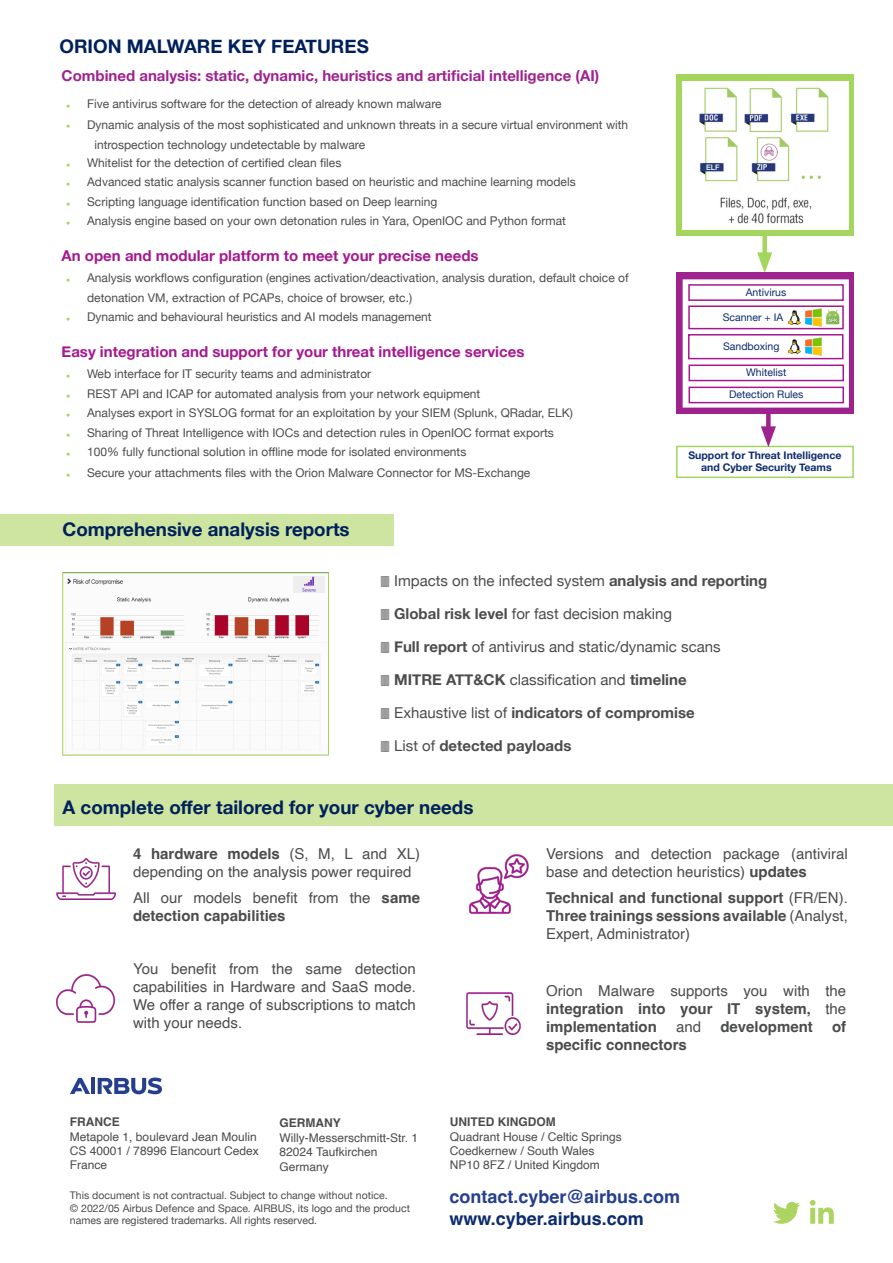
<style>
.page{position:relative;width:893px;height:1263px;background:#fff}
.page>*{position:absolute;margin:0;border:0;box-sizing:border-box;transform-origin:0 0}
.t1{font:700 18.75px "Helvetica Neue";color:#00205b}
.t2{font:700 18px "Helvetica";color:#253f8e}
.t3{font:700 18px "Helvetica";color:#0d2b6d}
.t4{font:15px/18px "Helvetica";color:#4b4c4d}
.t5{font:700 15px/18px "Helvetica";color:#4b4c4d;text-align:justify}
.Puce_2{font:15px "Helvetica Neue";color:#4b4c4d}
.Puce_2-2{font:700 15px "Helvetica Neue";color:#a51890}
.Puce_2-3{font:700 15px "Helvetica Neue";color:#4b4c4d}
.Puce_2-4{font:700 15px "Helvetica Neue";color:#9f238e}
.t6{font:12px/19.5px "Helvetica Neue";color:#4b4c4d}
.t7{font:12px/14.4px "Helvetica";color:#4b4c4d}
.t8{font:700 12px "Helvetica";color:#4b4c4d}
.t9{font:10.5px/12.6px "Helvetica Neue";color:#4b4c4d}
.t10{font:10.5px "Helvetica Neue";color:#0d2b6d}
.t11{font:700 10.5px "Helvetica Neue";color:#0d2b6d}
.t12{font:500 7.5px "Helvetica Neue";color:#fff}
.s1{font-size:13.5px;color:#a4d65e}
.s2{font-weight:700}
.s3{font-weight:400}
</style>
<div class="page">
<div style="left:54px;top:784px;width:839px;height:42px;background:#cde5a0"></div>
<div style="left:676px;top:74px;width:178px;height:162px;background:#a4d65e"></div>
<div style="left:0;top:514px;width:393px;height:31px;background:#cde5a0"></div>
<img style="left:683px;top:82px;width:166px;height:148px">
<div style="left:762px;top:235px;width:5px;height:26px;background:#a4d65e"></div>
<svg style="left:757px;top:252px;width:15px;height:21px"></svg>
<div style="left:676px;top:273px;width:178px;height:141px;background:#9f238e"></div>
<img style="left:761px;top:143px;width:16px;height:17px">
<div style="left:683px;top:279px;width:166px;height:129px;background:#fff;border:2px solid #fff"></div>
<div style="left:688px;top:284px;width:156px;height:17px;border:2px solid #a51890"></div>
<img style="left:67px;top:578px;width:260px;height:65px">
<div style="left:62px;top:572px;width:267px;height:183px;border:1px solid #a4d65e"></div>
<img style="left:293px;top:576px;width:32px;height:17px">
<img style="left:56px;top:859px;width:59px;height:40px">
<img style="left:56px;top:974px;width:59px;height:49px">
<img style="left:469px;top:855px;width:59px;height:58px">
<img style="left:467px;top:993px;width:54px;height:41px">
<div style="left:688px;top:305px;width:156px;height:24px;border:2px solid #a51890"></div>
<div style="left:688px;top:334px;width:155px;height:25px;border:2px solid #a51890"></div>
<div style="left:688px;top:364px;width:156px;height:17px;border:2px solid #a51890"></div>
<div style="left:688px;top:387px;width:156px;height:16px;border:2px solid #a51890"></div>
<div style="left:676px;top:446px;width:178px;height:32px;border:2px solid #a4d65e"></div>
<div style="left:766px;top:413px;width:5px;height:22px;background:#9f238e"></div>
<svg style="left:761px;top:426px;width:15px;height:21px"></svg>
<img style="left:65px;top:642px;width:261px;height:111px">
<div style="left:702px;top:163px;width:19px;height:8px;background:#233b79;border:2px solid #233b79"></div>
<img style="left:826px;top:310px;width:14px;height:15px">
<img style="left:788px;top:339px;width:13px;height:15px">
<img style="left:805px;top:338px;width:17px;height:18px">
<img style="left:788px;top:310px;width:13px;height:15px">
<img style="left:804px;top:309px;width:19px;height:18px">
<hr style="left:91px;top:1078px;width:4px;height:16px;background:#253f8e">
<svg style="left:70px;top:1078px;width:20px;height:16px"></svg>
<svg style="left:98px;top:1077px;width:64px;height:17px"></svg>
<svg style="left:773px;top:1202px;width:27px;height:22px"></svg>
<svg style="left:810px;top:1200px;width:24px;height:24px"></svg>
<p class="t1" style="left:60px;top:32px;width:311px">ORION MALWARE KEY FEATURES</p>
<p class="Puce_2-4" style="left:62px;top:64px;width:539px">Combined analysis: static, dynamic, heuristics and artificial intelligence (AI)</p>
<p class="t6" style="left:66px;top:95px;width:377px"><span class="s1">•</span> Five antivirus software for the detection of already known malware</p>
<p class="t6" style="left:94px;top:116px;width:535px;text-indent:-28px"><span class="s1">•</span> Dynamic analysis of the most sophisticated and unknown threats in a secure virtual environment with introspection technology undetectable by malware</p>
<p class="t6" style="left:66px;top:153px;width:277px"><span class="s1">•</span> Whitelist for the detection of certified clean files</p>
<p class="t6" style="left:66px;top:173px;width:511px"><span class="s1">•</span> Advanced static analysis scanner function based on heuristic and machine learning models</p>
<p class="t6" style="left:66px;top:192px;width:373px"><span class="s1">•</span> Scripting language identification function based on Deep learning</p>
<p class="t6" style="left:66px;top:212px;width:502px"><span class="s1">•</span> Analysis engine based on your own detonation rules in Yara, OpenIOC and Python format</p>
<p class="Puce_2-2" style="left:62px;top:244px;width:418px">An open and modular platform to meet your precise needs</p>
<p class="t6" style="left:87px;top:269px;width:543px;text-indent:-21px"><span class="s1">•</span> Analysis workflows configuration (engines activation/deactivation, analysis duration, default choice of detonation VM, extraction of PCAPs, choice of browser, etc.)</p>
<p class="t6" style="left:66px;top:308px;width:367px"><span class="s1">•</span> Dynamic and behavioural heuristics and AI models management</p>
<p class="Puce_2-2" style="left:62px;top:340px;width:464px">Easy integration and support for your threat intelligence services</p>
<p class="t6" style="left:66px;top:365px;width:307px"><span class="s1">•</span> Web interface for IT security teams and administrator</p>
<p class="t6" style="left:66px;top:384px;width:416px"><span class="s1">•</span> REST API and ICAP for automated analysis from your network equipment</p>
<p class="t6" style="left:66px;top:404px;width:508px"><span class="s1">•</span> Analyses export in SYSLOG format for an exploitation by your SIEM (Splunk, QRadar, ELK)</p>
<p class="t6" style="left:66px;top:423px;width:489px"><span class="s1">•</span> Sharing of Threat Intelligence with IOCs and detection rules in OpenIOC format exports</p>
<p class="t6" style="left:66px;top:443px;width:402px"><span class="s1">•</span> 100% fully functional solution in offline mode for isolated environments</p>
<p class="t6" style="left:66px;top:464px;width:466px"><span class="s1">•</span> Secure your attachments files with the Orion Malware Connector for MS-Exchange</p>
<p class="t1" style="left:63px;top:515px;width:289px">Comprehensive analysis reports</p>
<p class="t12" style="left:706px;top:161px;width:15px">ELF</p>
<p class="t10" style="left:746px;top:284px;width:42px">Antivirus</p>
<p class="t10" style="left:723px;top:310px;width:62px">Scanner + IA</p>
<p class="t10" style="left:723px;top:339px;width:58px">Sandboxing</p>
<p class="t10" style="left:746px;top:365px;width:42px">Whitelist</p>
<p class="t10" style="left:729px;top:387px;width:76px">Detection Rules</p>
<p class="t11" style="left:688px;top:447px;width:155px">Support for Threat Intelligence</p>
<p class="t11" style="left:701px;top:459px;width:132px">and Cyber Security Teams</p>
<p class="Puce_2" style="left:394px;top:569px;width:375px">Impacts on the infected system <span class="s2">analysis and reporting</span></p>
<p class="Puce_2" style="left:394px;top:602px;width:280px"><span class="s2">Global risk level</span> for fast decision making</p>
<p class="Puce_2" style="left:394px;top:635px;width:328px"><span class="s2">Full report</span> of antivirus and static/dynamic scans</p>
<p class="Puce_2-3" style="left:394px;top:667px;width:294px">MITRE ATT&amp;CK <span class="s3">classification and</span> timeline</p>
<p class="Puce_2-3" style="left:394px;top:700px;width:302px"><span class="s3">Exhaustive list of</span> indicators of compromise</p>
<p class="Puce_2-3" style="left:394px;top:733px;width:179px"><span class="s3">List of</span> detected payloads</p>
<p class="t1" style="left:63px;top:792px;width:412px">A complete offer tailored for your cyber needs</p>
<p class="t4" style="left:133px;top:845px;width:288px"><span class="s2">4 hardware models</span> (S, M, L and XL) depending on the analysis power required</p>
<p class="t4" style="left:133px;top:889px;width:288px">All our models benefit from the <span class="s2">same detection capabilities</span></p>
<p class="t4" style="left:133px;top:960px;width:284px;text-align:justify">You benefit from the same detection capabilities in Hardware and SaaS mode.<br>We offer a range of subscriptions to match with your needs.</p>
<p class="t4" style="left:546px;top:845px;width:303px">Versions and detection package (antiviral base and detection heuristics) <span class="s2">updates</span></p>
<p class="t5" style="left:546px;top:891px;width:303px">Technical and functional support <span class="s3">(FR/EN).<br></span>Three trainings sessions available <span class="s3">(Analyst, Expert, Administrator)</span></p>
<p class="t5" style="left:546px;top:984px;width:302px"><span class="s3">Orion Malware supports you with the </span>integration into your IT system, <span class="s3">the </span>implementation</p>
<p class="t4" style="left:676px;top:1018px;width:27px">and</p>
<p class="t5" style="left:720px;top:1020px;width:94px">development</p>
<p class="t5" style="left:832px;top:1020px;width:16px">of</p>
<p class="t5" style="left:546px;top:1038px;width:142px">specific connectors</p>
<p class="t8" style="left:70px;top:1115px;width:51px">FRANCE</p>
<p class="t7" style="left:70px;top:1129px;width:188px">Metapole 1, boulevard Jean Moulin</p>
<p class="t7" style="left:70px;top:1144px;width:190px">CS 40001 / 78996 Elancourt Cedex</p>
<p class="t7" style="left:70px;top:1158px;width:39px">France</p>
<p class="t8" style="left:280px;top:1116px;width:63px">GERMANY</p>
<p class="t7" style="left:280px;top:1131px;width:140px">Willy-Messerschmitt-Str. 1<br>82024 Taufkirchen<br>Germany</p>
<p class="t9" style="left:70px;top:1190px;width:342px">This document is not contractual. Subject to change without notice.<br>© 2022/05 Airbus Defence and Space. AIRBUS, its logo and the product names are registered trademarks. All rights reserved.</p>
<p class="t8" style="left:450px;top:1115px;width:107px">UNITED KINGDOM</p>
<p class="t7" style="left:450px;top:1129px;width:174px">Quadrant House / Celtic Springs<br>Coedkernew / South Wales<br>NP10 8FZ / United Kingdom</p>
<p class="t2" style="left:449px;top:1185px;width:232px">contact.cyber@airbus.com</p>
<p class="t3" style="left:449px;top:1207px;width:196px">www.cyber.airbus.com</p>
</div>
